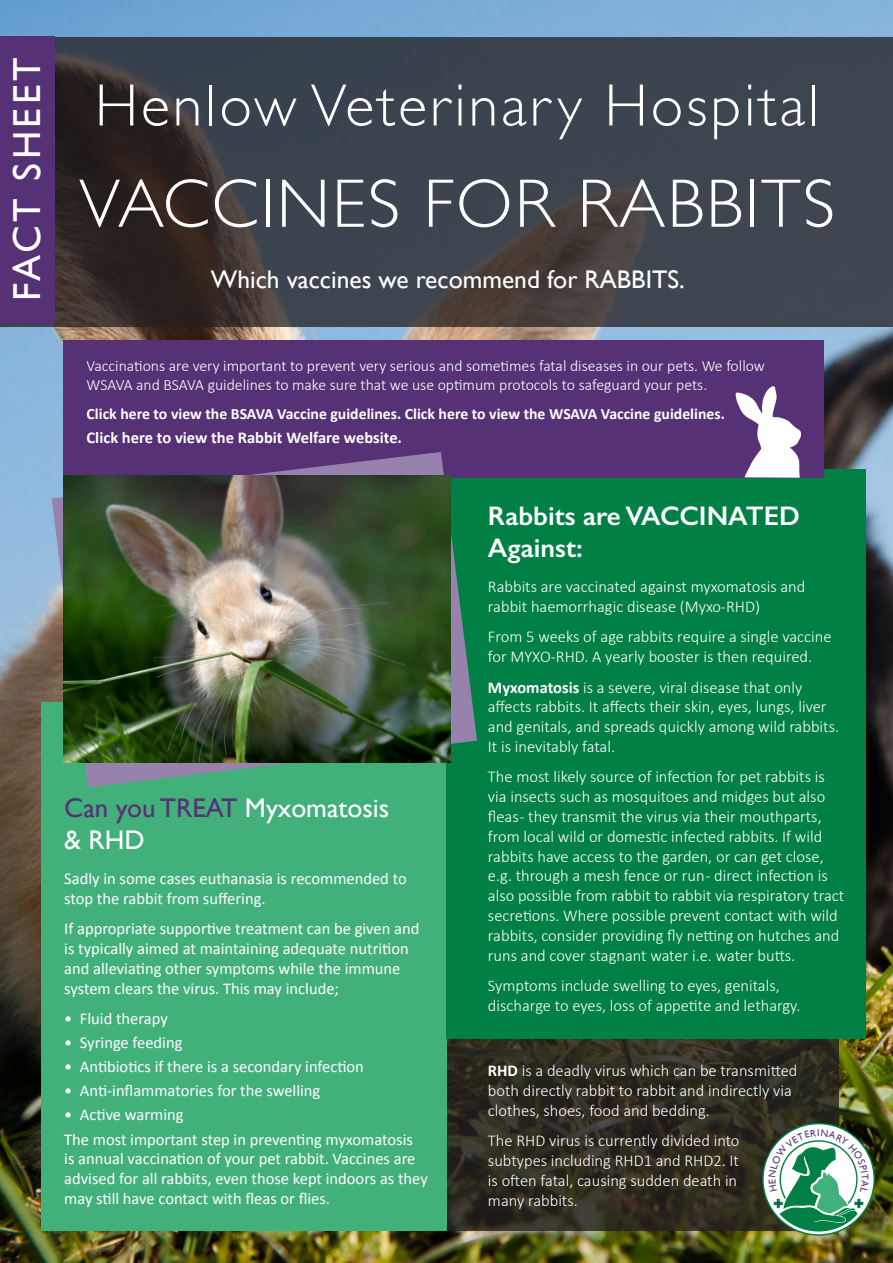
<style>
.page{position:relative;width:893px;height:1263px;background:#fff}
.page>*{position:absolute;margin:0;border:0;box-sizing:border-box;transform-origin:0 0}
.t1{font:300 69px "Gill Sans";letter-spacing:.03em;color:#fff}
.t2{font:300 60px "Gill Sans";letter-spacing:.05em;color:#fff}
.t3{font:39px "Gill Sans";letter-spacing:.09em;color:#fff}
.t4{font:600 27px/32.4px "Gill Sans";color:#fff}
.t5{font:27px/32.4px "Gill Sans";color:#fff}
.t6{font:25.5px "Gill Sans";color:#fff}
.Body_Text{font:300 16.5px/19.8px "Calibri";color:#fff}
.Body_Text-2{font:16.5px/19.8px "Calibri";color:#fff}
.Body_Text-3{font:700 16.5px "Calibri";color:#fff}
.Body_Text-4{font:300 15.75px/18.9px "Calibri";color:#fff}
.Body_Text-5{font:700 15.75px "Calibri";color:#fff}
.t7{font:9.9px "Gill Sans";color:#573175}
.s1{color:#573175}
.s2{font-weight:700}
</style>
<div class="page">
<img style="left:0;top:0;width:893px;height:1263px">
<svg style="left:0;top:37px;width:893px;height:289px;fill:#3c444f"></svg>
<svg style="left:446px;top:1038px;width:393px;height:192px"></svg>
<div style="left:41px;top:702px;width:405px;height:528px;background:#42b07b"></div>
<div style="left:0;top:36px;width:54px;height:287px;background:#573175"></div>
<div style="left:446px;top:469px;width:420px;height:569px;background:#008044"></div>
<div style="left:64px;top:341px;width:760px;height:137px;background:#573175"></div>
<svg style="left:52px;top:452px;width:425px;height:335px"></svg>
<img style="left:63px;top:475px;width:387px;height:287px">
<svg style="left:763px;top:1123px;width:111px;height:112px"></svg>
<svg style="left:736px;top:386px;width:65px;height:92px"></svg>
<svg style="left:769px;top:1129px;width:99px;height:102px"></svg>
<p class="t3" style="left:4px;top:301px;width:245px;rotate:-90deg">FACT SHEET</p>
<p class="t2" style="left:95px;top:59px;width:726px">Henlow Veterinary Hospital</p>
<p class="t1" style="left:79px;top:150px;width:757px">VACCINES FOR RABBITS</p>
<p class="t6" style="left:211px;top:264px;width:475px">Which vaccines we recommend for RABBITS.</p>
<p class="Body_Text-4" style="left:87px;top:356px;width:680px">Vaccinations are very important to prevent very serious and sometimes fatal diseases in our pets. We follow<br>WSAVA and BSAVA guidelines to make sure that we use optimum protocols to safeguard your pets.</p>
<p class="Body_Text-5" style="left:87px;top:403px;width:640px">Click here to view the BSAVA Vaccine guidelines. Click here to view the WSAVA Vaccine guidelines.</p>
<p class="Body_Text-3" style="left:87px;top:426px;width:317px">Click here to view the Rabbit Welfare website.</p>
<p class="t5" style="left:64px;top:791px;width:326px"><span class="s1">Can you TREAT</span> Myxomatosis &amp; RHD</p>
<p class="Body_Text-2" style="left:64px;top:868px;width:344px">Sadly in some cases euthanasia is recommended to stop the rabbit from suffering.</p>
<p class="Body_Text-2" style="left:64px;top:918px;width:357px">If appropriate supportive treatment can be given and is typically aimed at maintaining adequate nutrition and alleviating other symptoms while the immune system clears the virus. This may include;</p>
<p class="Body_Text-2" style="left:64px;top:1008px;width:105px">• Fluid therapy</p>
<p class="Body_Text-2" style="left:64px;top:1032px;width:120px">• Syringe feeding</p>
<p class="Body_Text-2" style="left:64px;top:1056px;width:301px">• Antibiotics if there is a secondary infection</p>
<p class="Body_Text-2" style="left:64px;top:1080px;width:258px">• Anti-inflammatories for the swelling</p>
<p class="Body_Text-2" style="left:64px;top:1104px;width:121px">• Active warming</p>
<p class="Body_Text-2" style="left:64px;top:1129px;width:365px">The most important step in preventing myxomatosis<br>is annual vaccination of your pet rabbit. Vaccines are advised for all rabbits, even those kept indoors as they may still have contact with fleas or flies.</p>
<p class="t4" style="left:488px;top:499px;width:314px">Rabbits are VACCINATED<br>Against:</p>
<p class="Body_Text" style="left:488px;top:577px;width:319px">Rabbits are vaccinated against myxomatosis and rabbit haemorrhagic disease (Myxo-RHD)</p>
<p class="Body_Text" style="left:488px;top:627px;width:345px">From 5 weeks of age rabbits require a single vaccine for MYXO-RHD. A yearly booster is then required.</p>
<p class="Body_Text" style="left:488px;top:677px;width:353px"><span class="s2">Myxomatosis</span> is a severe, viral disease that only affects rabbits. It affects their skin, eyes, lungs, liver and genitals, and spreads quickly among wild rabbits.<br>It is inevitably fatal.</p>
<p class="Body_Text" style="left:488px;top:767px;width:358px">The most likely source of infection for pet rabbits is via insects such as mosquitoes and midges but also fleas - they transmit the virus via their mouthparts, from local wild or domestic infected rabbits. If wild rabbits have access to the garden, or can get close, e.g. through a mesh fence or run - direct infection is also possible from rabbit to rabbit via respiratory tract secretions. Where possible prevent contact with wild rabbits, consider providing fly netting on hutches and runs and cover stagnant water i.e. water butts.</p>
<p class="Body_Text" style="left:488px;top:975px;width:314px">Symptoms include swelling to eyes, genitals, discharge to eyes, loss of appetite and lethargy.</p>
<p class="Body_Text" style="left:488px;top:1061px;width:311px"><span class="s2">RHD</span> is a deadly virus which can be transmitted both directly rabbit to rabbit and indirectly via clothes, shoes, food and bedding.</p>
<p class="Body_Text" style="left:488px;top:1131px;width:253px">The RHD virus is currently divided into subtypes including RHD1 and RHD2. It is often fatal, causing sudden death in many rabbits.</p>
<p class="t7" style="left:817px;top:1127px;width:4px">I</p>
</div>
